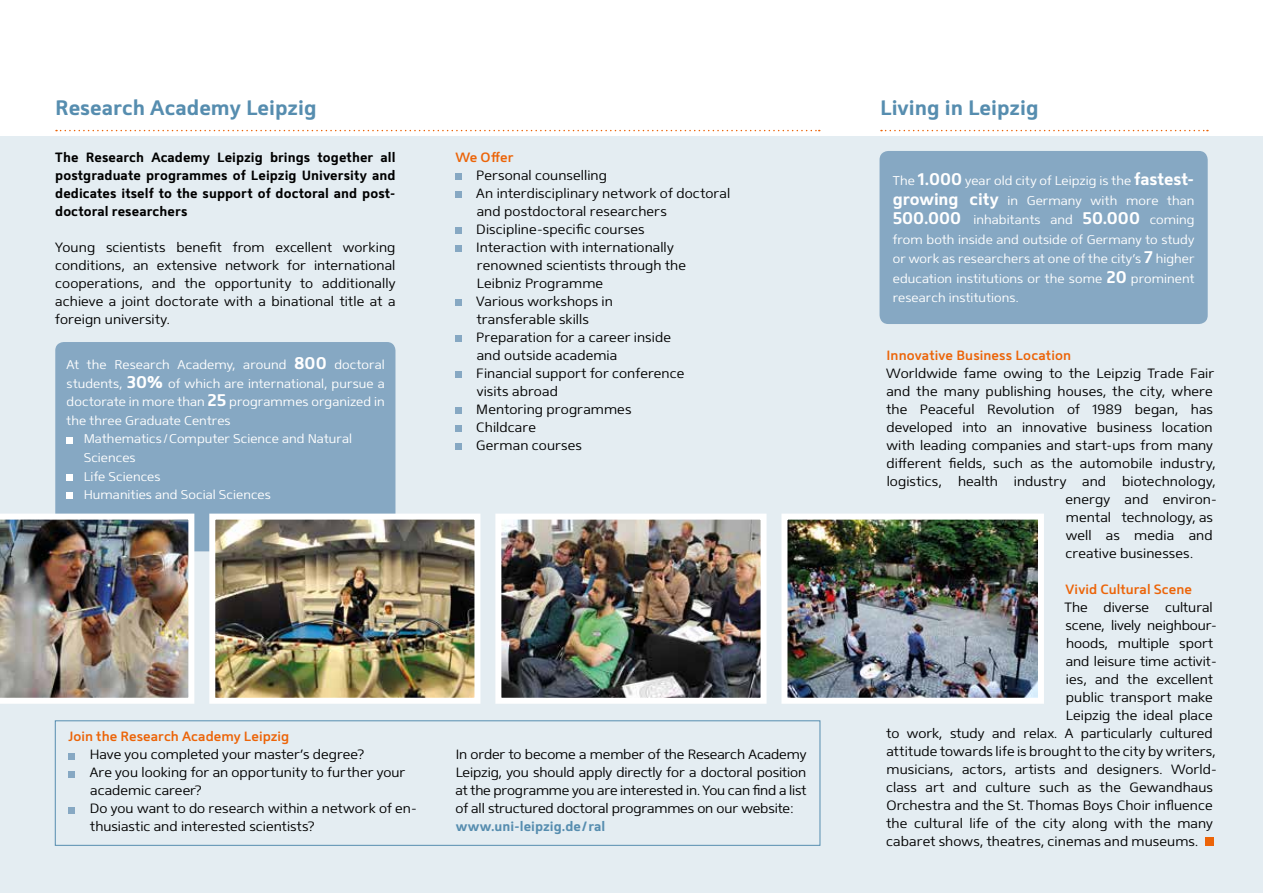
<style>
.page{position:relative;width:1263px;height:893px;background:#fff}
.page>*{position:absolute;margin:0;border:0;box-sizing:border-box;transform-origin:0 0}
.t1{font:700 21px "Mentone";color:#568daf}
.t2{font:300 13.5px/18px "Mentone";letter-spacing:.005em;color:#000}
.t3{font:700 13.5px/18px "Mentone";letter-spacing:.005em;color:#000;text-align:justify}
.t4{font:600 13.5px "Mentone";letter-spacing:.005em;color:#ec6408}
.t5{font:700 13.5px "Mentone";color:#568daf}
.t6{font:300 12.75px/19.5px "Mentone";letter-spacing:.005em;color:#fff;text-align:justify}
.s1{font-weight:700;font-size:16.95px}
</style>
<div class="page">
<div style="left:0;top:137px;width:1263px;height:756px;background:#e4edf2"></div>
<div style="left:1205px;top:837px;width:8px;height:9px;background:#ec6408"></div>
<svg style="left:455px;top:174px;width:6px;height:6px"></svg>
<svg style="left:455px;top:192px;width:6px;height:6px"></svg>
<svg style="left:455px;top:228px;width:6px;height:6px"></svg>
<svg style="left:455px;top:246px;width:6px;height:6px"></svg>
<svg style="left:455px;top:300px;width:6px;height:6px"></svg>
<svg style="left:455px;top:336px;width:6px;height:6px"></svg>
<svg style="left:455px;top:372px;width:6px;height:6px"></svg>
<svg style="left:455px;top:408px;width:6px;height:6px"></svg>
<svg style="left:455px;top:426px;width:6px;height:6px"></svg>
<svg style="left:455px;top:444px;width:6px;height:6px"></svg>
<img style="left:788px;top:521px;width:249px;height:176px">
<div style="left:781px;top:514px;width:263px;height:190px;border:6px solid #fff"></div>
<img style="left:502px;top:521px;width:257px;height:176px">
<div style="left:495px;top:514px;width:271px;height:190px;border:6px solid #fff"></div>
<svg style="left:881px;top:130px;width:327px;height:1px"></svg>
<svg style="left:56px;top:130px;width:764px;height:1px"></svg>
<div style="left:55px;top:342px;width:340px;height:209px;background:#86a8c3;border-radius:9px"></div>
<img style="left:216px;top:521px;width:257px;height:176px">
<div style="left:209px;top:514px;width:271px;height:190px;border:6px solid #fff"></div>
<img style="left:0;top:514px;width:194px;height:190px">
<svg style="left:67px;top:437px;width:6px;height:6px"></svg>
<div style="left:67px;top:474px;width:6px;height:7px;background:#fff"></div>
<svg style="left:67px;top:493px;width:6px;height:6px"></svg>
<div style="left:68px;top:753px;width:7px;height:6px;background:#86a8c3"></div>
<div style="left:68px;top:771px;width:7px;height:6px;background:#86a8c3"></div>
<div style="left:68px;top:807px;width:7px;height:6px;background:#86a8c3"></div>
<div style="left:55px;top:720px;width:765px;height:126px;border:1px solid #568daf"></div>
<div style="left:879px;top:151px;width:329px;height:173px;background:#86a8c3;border-radius:9px"></div>
<h1 class="t1" style="left:55px;top:94px;width:263px">Research Academy Leipzig</h1>
<h1 class="t1" style="left:880px;top:94px;width:160px">Living in Leipzig</h1>
<p class="t3" style="left:55px;top:148px;width:342px">The Research Academy Leipzig brings together all postgraduate programmes of Leipzig University and dedicates itself to the support of doctoral and post&shy;doctoral researchers</p>
<p class="t2" style="left:55px;top:238px;width:342px;text-align:justify">Young scientists benefit from excellent working conditions, an extensive network for international cooperations, and the opportunity to additionally achieve a joint doctorate with a binational title at a foreign university.</p>
<p class="t6" style="left:67px;top:355px;width:320px">At the Research Academy, around <span class="s1">800</span> doctoral</p>
<p class="t6" style="left:67px;top:373px;width:320px">students, <span class="s1">30%</span> of which are international, pursue a</p>
<p class="t6" style="left:67px;top:392px;width:319px">doctorate in more than <span class="s1">25</span> programmes organized in</p>
<p class="t6" style="left:67px;top:410px;width:165px">the three Graduate Centres</p>
<p class="t6" style="left:84px;top:429px;width:270px">Mathematics/Computer Science and Natural</p>
<p class="t6" style="left:84px;top:448px;width:53px">Sciences</p>
<p class="t6" style="left:84px;top:466px;width:78px">Life Sciences</p>
<p class="t6" style="left:84px;top:485px;width:189px">Humanities and Social Sciences</p>
<p class="t4" style="left:455px;top:149px;width:60px">We Offer</p>
<p class="t2" style="left:476px;top:166px;width:255px">Personal counselling<br>An interdisciplinary network of doctoral and postdoctoral researchers<br>Discipline-specific courses<br>Interaction with internationally renowned scientists through the<br>Leibniz Programme<br>Various workshops in<br>transferable skills<br>Preparation for a career inside<br>and outside academia<br>Financial support for conference<br>visits abroad<br>Mentoring programmes<br>Childcare<br>German courses</p>
<p class="t4" style="left:68px;top:728px;width:222px">Join the Research Academy Leipzig</p>
<p class="t2" style="left:90px;top:746px;width:329px">Have you completed your master’s degree?<br>Are you looking for an opportunity to further your academic career?<br>Do you want to do research within a network of en&shy;thusiastic and interested scientists?</p>
<p class="t2" style="left:455px;top:746px;width:352px;text-align:justify">In order to become a member of the Research Academy Leipzig, you should apply directly for a doctoral position at the programme you are interested in. You can find a list of all structured doctoral programmes on our website:</p>
<p class="t5" style="left:456px;top:818px;width:151px">www.uni-leipzig.de/ral</p>
<p class="t6" style="left:893px;top:171px;width:303px">The <span class="s1">1.000</span> year old city of Leipzig is the <span class="s1">fastest&shy;growing city</span> in Germany with more than <span class="s1">500.000</span> inhabitants and <span class="s1">50.000</span> coming from both inside and outside of Germany to study or work as researchers at one of the city’s <span class="s1">7</span> higher education institutions or the some <span class="s1">20</span> prominent research institutions.</p>
<p class="t4" style="left:886px;top:347px;width:186px">Innovative Business Location</p>
<p class="t2" style="left:886px;top:364px;width:329px">Worldwide fame owing to the Leipzig Trade Fair</p>
<p class="t2" style="left:886px;top:382px;width:328px">and the many publishing houses, the city, where</p>
<p class="t2" style="left:886px;top:400px;width:328px">the Peaceful Revolution of 1989 began, has</p>
<p class="t2" style="left:886px;top:418px;width:328px">developed into an innovative business location</p>
<p class="t2" style="left:886px;top:436px;width:328px">with leading companies and start-ups from many</p>
<p class="t2" style="left:886px;top:454px;width:331px">different fields, such as the automobile industry,</p>
<p class="t2" style="left:887px;top:472px;width:331px">logistics, health industry and biotechnology,</p>
<p class="t2" style="left:1065px;top:490px;width:151px">energy and environ-</p>
<p class="t2" style="left:1066px;top:508px;width:149px">mental technology, as</p>
<p class="t2" style="left:1066px;top:526px;width:148px">well as media and</p>
<p class="t2" style="left:1065px;top:544px;width:129px">creative businesses.</p>
<p class="t4" style="left:1065px;top:581px;width:128px">Vivid Cultural Scene</p>
<p class="t2" style="left:1064px;top:598px;width:150px">The diverse cultural</p>
<p class="t2" style="left:1065px;top:616px;width:153px">scene, lively neighbour-</p>
<p class="t2" style="left:1066px;top:634px;width:148px">hoods, multiple sport</p>
<p class="t2" style="left:1066px;top:652px;width:153px">and leisure time activit-</p>
<p class="t2" style="left:1066px;top:670px;width:149px">ies, and the excellent</p>
<p class="t2" style="left:1066px;top:688px;width:148px">public transport make</p>
<p class="t2" style="left:1066px;top:706px;width:148px">Leipzig the ideal place</p>
<p class="t2" style="left:886px;top:724px;width:328px">to work, study and relax. A particularly cultured</p>
<p class="t2" style="left:886px;top:742px;width:331px">attitude towards life is brought to the city by writers,</p>
<p class="t2" style="left:887px;top:760px;width:332px">musicians, actors, artists and designers. World-</p>
<p class="t2" style="left:886px;top:778px;width:328px">class art and culture such as the Gewandhaus</p>
<p class="t2" style="left:886px;top:796px;width:328px">Orchestra and the St. Thomas Boys Choir influence</p>
<p class="t2" style="left:886px;top:814px;width:328px">the cultural life of the city along with the many</p>
<p class="t2" style="left:886px;top:832px;width:313px">cabaret shows, theatres, cinemas and museums.</p>
</div>
